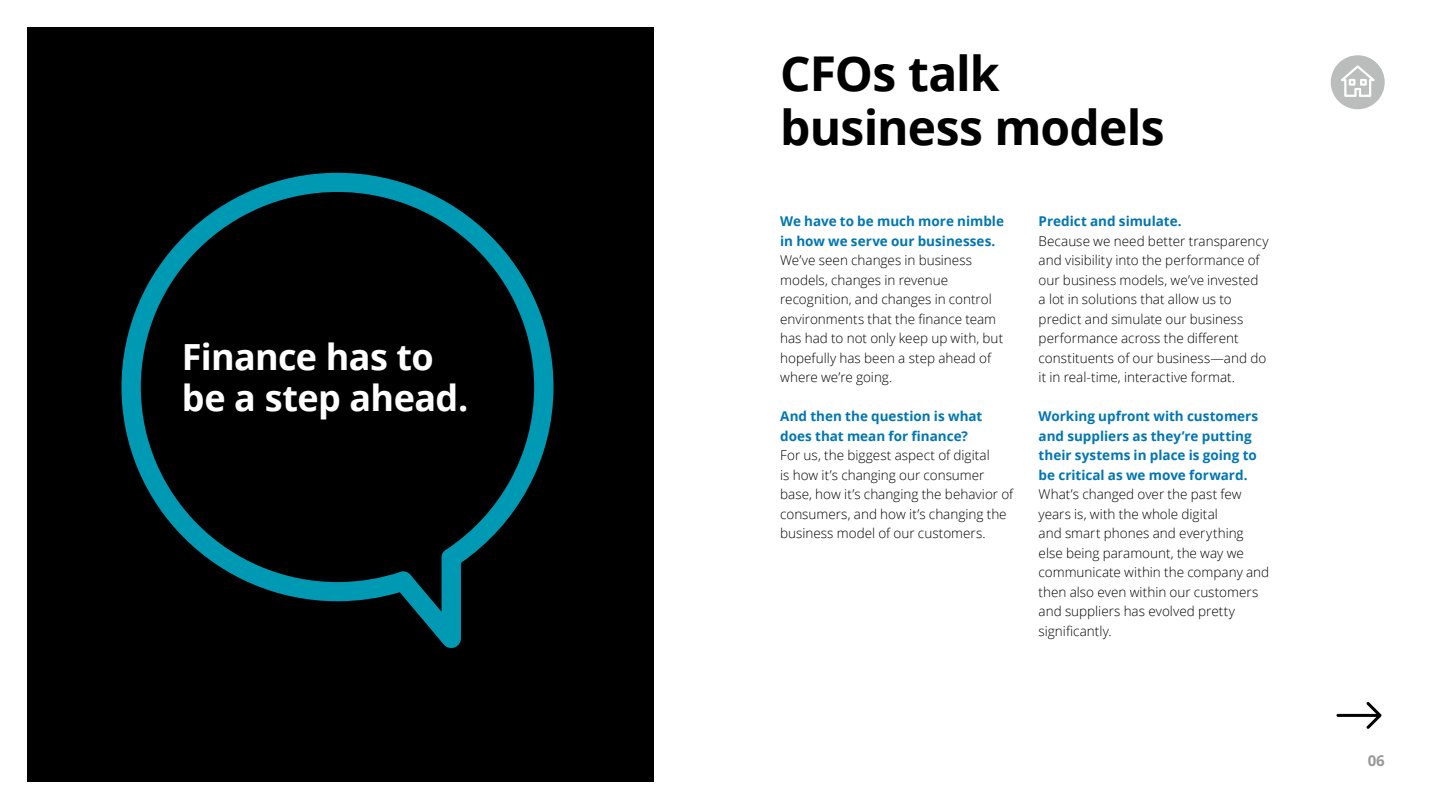
<style>
.page{position:relative;width:1440px;height:810px;background:#fff}
.page>*{position:absolute;margin:0;border:0;box-sizing:border-box;transform-origin:0 0}
.t1{font:700 48px/54px "Open Sans";letter-spacing:-.015em;color:#000}
.t2{font:700 36px/40.5px "Open Sans";letter-spacing:-.02em;color:#fff}
.t3{font:700 15px "Open Sans";color:#97999b}
.t4{font:300 13.5px/19.5px "Open Sans";color:#000}
.t5{font:700 13.5px/19.5px "Open Sans";color:#0076b3}
</style>
<div class="page">
<svg style="left:1331px;top:55px;width:54px;height:54px"></svg>
<div style="left:28px;top:28px;width:626px;height:754px;background:#000"></div>
<svg style="left:121px;top:173px;width:432px;height:475px"></svg>
<svg style="left:1336px;top:702px;width:46px;height:27px"></svg>
<h2 class="t2" style="left:182px;top:336px;width:288px">Finance has to be a step ahead.</h2>
<h1 class="t1" style="left:780px;top:45px;width:386px">CFOs talk business models</h1>
<p class="t5" style="left:780px;top:211px;width:225px">We have to be much more nimble in how we serve our businesses.</p>
<p class="t4" style="left:780px;top:250px;width:225px">We’ve seen changes in business models, changes in revenue recognition, and changes in control environments that the finance team has had to not only keep up with, but hopefully has been a step ahead of where we’re going.</p>
<p class="t5" style="left:780px;top:406px;width:204px">And then the question is what does that mean for finance?</p>
<p class="t4" style="left:780px;top:445px;width:235px">For us, the biggest aspect of digital<br>is how it’s changing our consumer base, how it’s changing the behavior of consumers, and how it’s changing the business model of our customers.</p>
<p class="t5" style="left:1039px;top:211px;width:145px">Predict and simulate.</p>
<p class="t4" style="left:1039px;top:231px;width:232px">Because we need better transparency and visibility into the performance of our business models, we’ve invested a lot in solutions that allow us to predict and simulate our business performance across the different constituents of our business—and do it in real-time, interactive format.</p>
<p class="t5" style="left:1039px;top:406px;width:221px">Working upfront with customers and suppliers as they’re putting their systems in place is going to be critical as we move forward.</p>
<p class="t4" style="left:1039px;top:484px;width:232px">What’s changed over the past few years is, with the whole digital<br>and smart phones and everything else being paramount, the way we communicate within the company and then also even within our customers and suppliers has evolved pretty significantly.</p>
<p class="t3" style="left:1368px;top:750px;width:18px">06</p>
</div>
